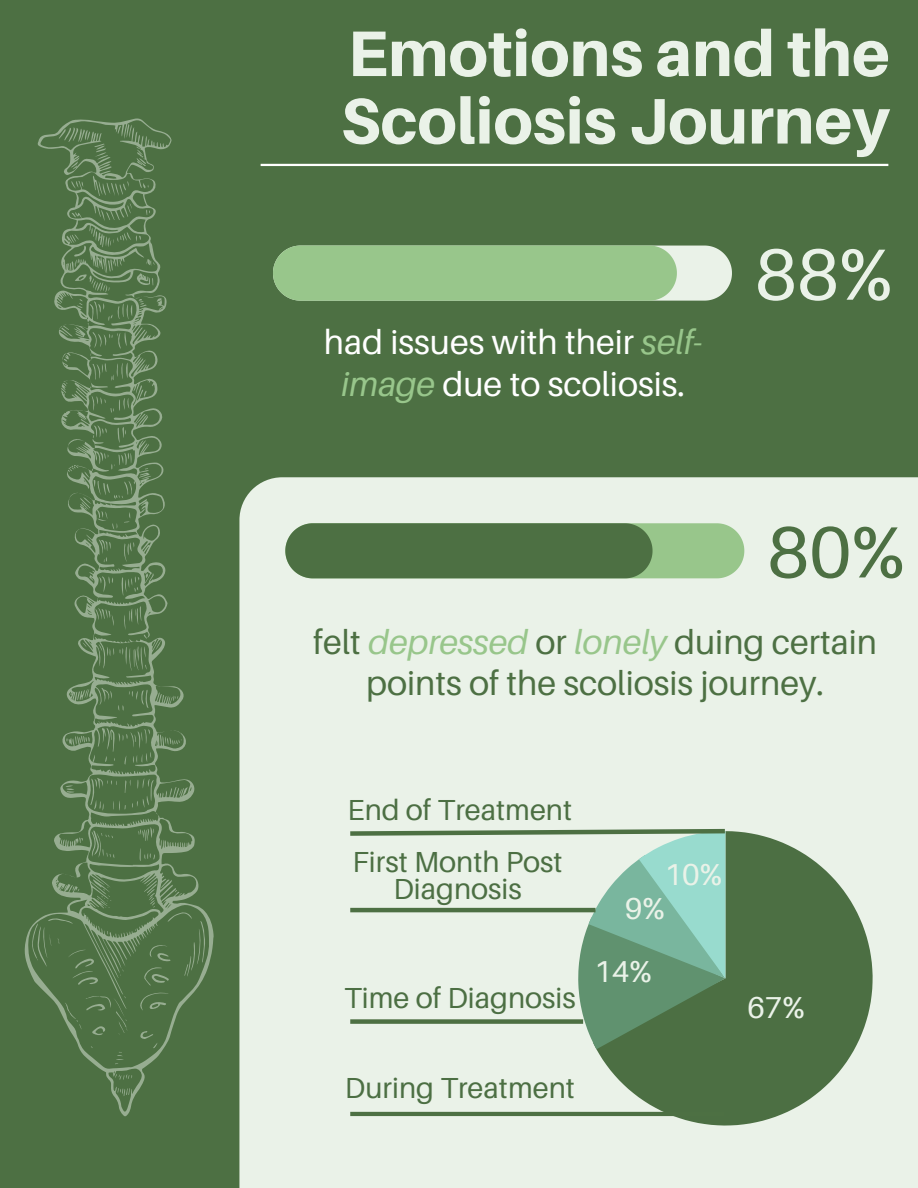
<style>
.page{position:relative;width:918px;height:1188px;background:#4d7043}
.page>*{position:absolute;margin:0;border:0;box-sizing:border-box;transform-origin:0 0}
.t1{font:72.45px "Aileron";color:#eaf2e8}
.t2{font:72.45px "Aileron";color:#4d7043}
.t3{font:800 64.5px/67.5px "Aileron";color:#eaf2e8}
.t4{font:34.2px/41.7px "Aileron";color:#4d7043;text-align:center}
.t5{font:34.2px/41.7px "Aileron";color:#fff;text-align:center}
.t6{font:30.3px/34.3px "Aileron";color:#eaf2e8}
.t7{font:28.95px/52.8px "Aileron";color:#4c6f43}
.s1{font-style:italic;color:#98c68b}
</style>
<div class="page">
<svg style="left:25px;top:118px;width:189px;height:999px"></svg>
<svg style="left:273px;top:246px;width:459px;height:55px"></svg>
<div style="left:239px;top:477px;width:679px;height:711px;background:#eaf2e8"></div>
<svg style="left:285px;top:523px;width:459px;height:55px"></svg>
<svg style="left:593px;top:831px;width:280px;height:295px"></svg>
<svg style="left:346px;top:827px;width:383px;height:222px"></svg>
<hr style="left:350px;top:908px;width:246px;height:4px;background:#4d7043">
<div style="left:350px;top:1019px;width:233px;height:5px;background:#4d7043"></div>
<hr style="left:350px;top:1112px;width:375px;height:4px;background:#4d7043">
<hr style="left:261px;top:164px;width:627px;height:2px;background:#fff">
<h2 class="t3" style="left:341px;top:18px;width:551px">Emotions and the<br>Scoliosis Journey</h2>
<p class="t5" style="left:324px;top:321px;width:380px">had issues with their <span class="s1">self&shy;image</span> due to scoliosis.</p>
<h1 class="t1" style="left:755px;top:229px;width:139px">88%</h1>
<h1 class="t2" style="left:767px;top:507px;width:139px">80%</h1>
<p class="t4" style="left:313px;top:620px;width:566px">felt <span class="s1">depressed</span> or <span class="s1">lonely</span> duing certain points of the scoliosis journey.</p>
<p class="t7" style="left:348px;top:782px;width:226px">End of Treatment<br>First Month Post</p>
<p class="t7" style="left:393px;top:862px;width:130px">Diagnosis</p>
<p class="t7" style="left:344px;top:970px;width:233px">Time of Diagnosis</p>
<p class="t6" style="left:625px;top:856px;width:99px;text-indent:40px">10%<br>9%</p>
<p class="t6" style="left:594px;top:954px;width:59px">14%</p>
<p class="t7" style="left:345px;top:1061px;width:232px">During Treatment</p>
<p class="t6" style="left:747px;top:989px;width:59px">67%</p>
</div>
